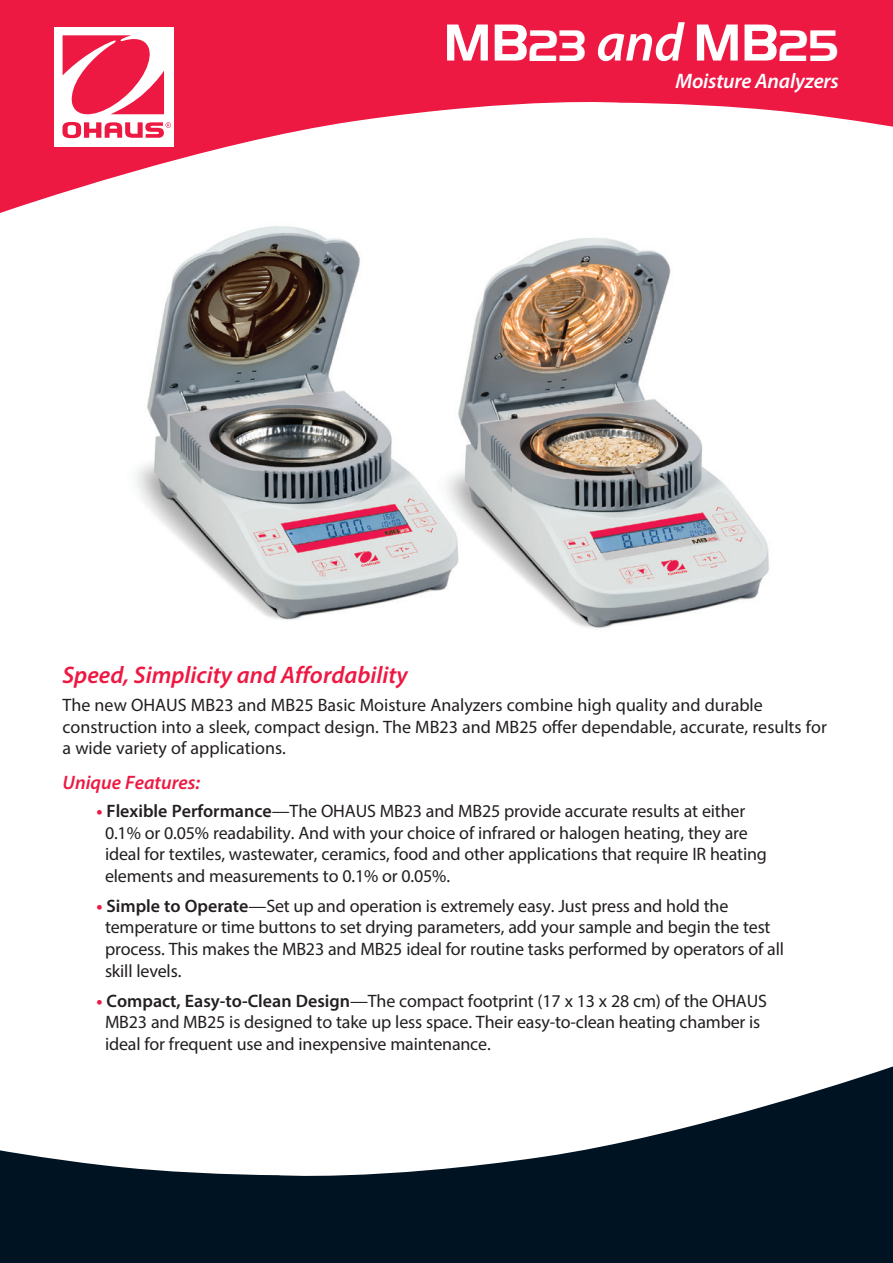
<style>
.page{position:relative;width:893px;height:1263px;background:#fff}
.page>*{position:absolute;margin:0;border:0;box-sizing:border-box;transform-origin:0 0}
.Cover_Product_Name{font:700 54px "Handel Got D";color:#fff}
.Cover_Headline_Text{font:italic 600 24px "Myriad Pro";color:#ed1943}
.Cover_Product_Sub_Ti{font:italic 600 21px "Myriad Pro";letter-spacing:-.01em;color:#fff}
.Cover_Standard_Featu{font:italic 600 19.5px "Myriad Pro";color:#ed1943}
.Cover_Bullet_List{font:18px/21.6px "Myriad Pro";letter-spacing:-.01em;color:#231f20}
.Cover_Copy_Text{font:18px/21.6px "Myriad Pro";color:#231f20}
.s1{font-size:45.9px}
.s2{font-family:"Myriad Pro";font-weight:600;font-style:italic}
.s3{font-weight:700;color:#eb1d45}
.s4{font-weight:600}
</style>
<div class="page">
<svg style="left:0;top:1066px;width:893px;height:197px;fill:#001322"></svg>
<img style="left:136px;top:226px;width:633px;height:402px">
<svg style="left:0;top:0;width:893px;height:213px;fill:#ed1943"></svg>
<div style="left:54px;top:27px;width:120px;height:119px;background:#fff"></div>
<svg style="left:62px;top:35px;width:109px;height:103px"></svg>
<p class="Cover_Product_Name" style="left:443px;top:12px;width:397px">MB<span class="s1">23</span> <span class="s2">and</span> MB<span class="s1">25</span></p>
<p class="Cover_Product_Sub_Ti" style="left:675px;top:67px;width:165px">Moisture Analyzers</p>
<p class="Cover_Headline_Text" style="left:63px;top:660px;width:347px">Speed, Simplicity and Affordability</p>
<p class="Cover_Copy_Text" style="left:63px;top:694px;width:766px">The new OHAUS MB23 and MB25 Basic Moisture Analyzers combine high quality and durable construction into a sleek, compact design. The MB23 and MB25 offer dependable, accurate, results for a wide variety of applications.</p>
<p class="Cover_Standard_Featu" style="left:63px;top:770px;width:139px">Unique Features:</p>
<p class="Cover_Bullet_List" style="left:105px;top:800px;width:663px;text-indent:-9px"><span class="s3">•</span> <span class="s4">Flexible Performance</span>—The OHAUS MB23 and MB25 provide accurate results at either 0.1% or 0.05% readability. And with your choice of infrared or halogen heating, they are ideal for textiles, wastewater, ceramics, food and other applications that require IR heating elements and measurements to 0.1% or 0.05%.</p>
<p class="Cover_Bullet_List" style="left:105px;top:895px;width:680px;text-indent:-9px"><span class="s3">•</span> <span class="s4">Simple to Operate</span>—Set up and operation is extremely easy. Just press and hold the temperature or time buttons to set drying parameters, add your sample and begin the test process. This makes the MB23 and MB25 ideal for routine tasks performed by operators of all skill levels.</p>
<p class="Cover_Bullet_List" style="left:105px;top:990px;width:664px;text-indent:-9px"><span class="s3">•</span> <span class="s4">Compact, Easy-to-Clean Design</span>—The compact footprint (17 x 13 x 28 cm) of the OHAUS<br>MB23 and MB25 is designed to take up less space. Their easy-to-clean heating chamber is ideal for frequent use and inexpensive maintenance.</p>
</div>
